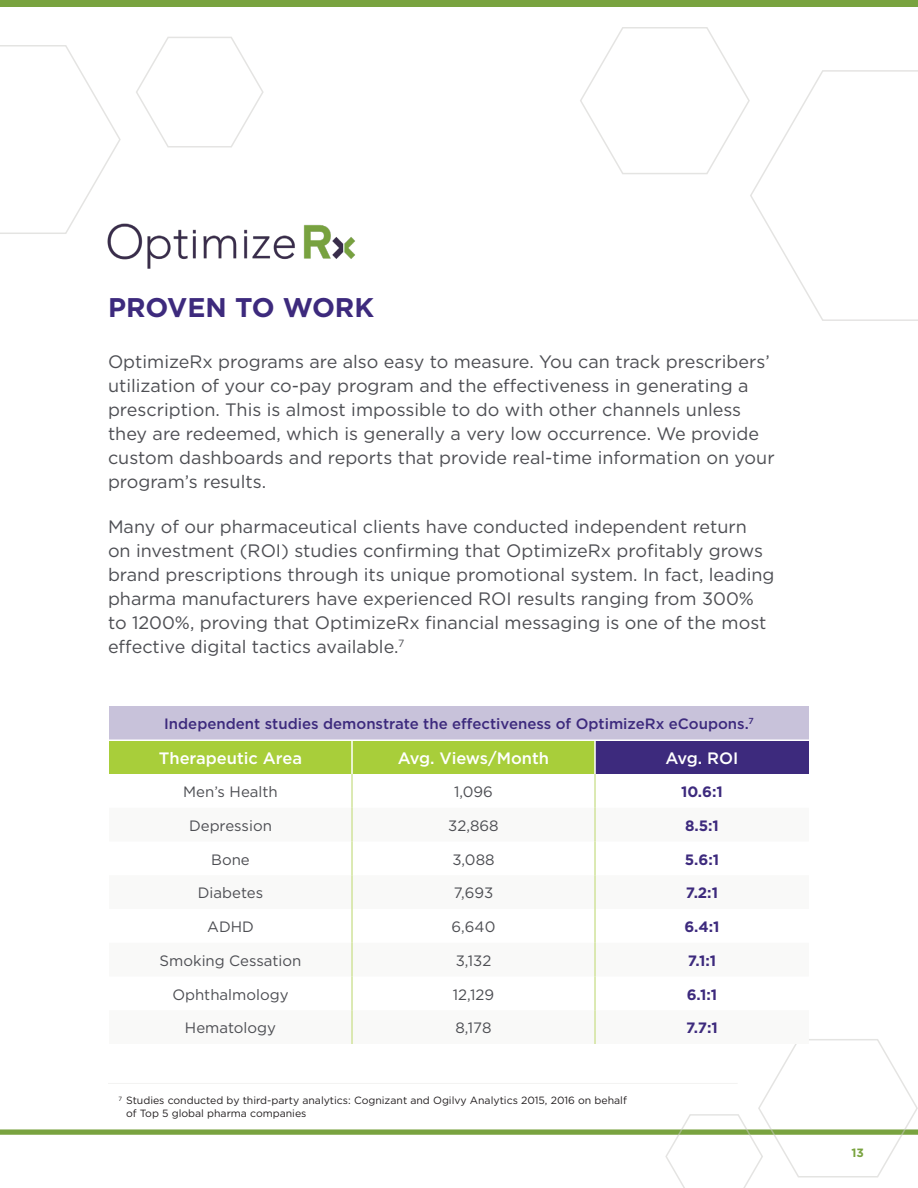
<style>
.page{position:relative;width:918px;height:1188px;background:#fff}
.page>*{position:absolute;margin:0;border:0;box-sizing:border-box;transform-origin:0 0}
.Paragraph_Style_1{font:700 27px "Gotham";color:#3d2a7d}
.body_copy_2{font:18px/24px "Gotham";color:#4d4e53}
.t1{font:500 16.5px "Gotham";color:#fff}
.body_copy_2-2{font:15px "Gotham";color:#4d4e53}
.t2{font:500 15px "Gotham";color:#3d2a7d}
.body_copy_2-3{font:700 15px "Gotham";color:#3d2a7d}
.t3{font:700 12px "Gotham";color:#79a33f}
.footnotes{font:10.5px/12.6px "Gotham";color:#231f20}
</style>
<div class="page">
<div style="left:0;top:0;width:918px;height:7px;background:#79a33f"></div>
<svg style="left:0;top:1039px;width:918px;height:149px"></svg>
<svg style="left:0;top:45px;width:121px;height:189px"></svg>
<svg style="left:580px;top:27px;width:338px;height:294px"></svg>
<svg style="left:136px;top:37px;width:128px;height:111px"></svg>
<div style="left:109px;top:706px;width:700px;height:34px;background:#c8c2da"></div>
<div style="left:109px;top:741px;width:485px;height:33px;background:#a8ce3a"></div>
<div style="left:595px;top:740px;width:214px;height:34px;background:#3d2a7d"></div>
<svg style="left:109px;top:1039px;width:700px;height:5px"></svg>
<hr style="left:351px;top:741px;width:2px;height:33px;background:#fff">
<hr style="left:594px;top:741px;width:2px;height:33px;background:#fff">
<hr style="left:351px;top:774px;width:2px;height:34px;background:#d1e39b">
<hr style="left:594px;top:774px;width:2px;height:34px;background:#d1e39b">
<hr style="left:351px;top:808px;width:2px;height:34px;background:#d1e39b">
<hr style="left:594px;top:808px;width:2px;height:34px;background:#d1e39b">
<hr style="left:351px;top:842px;width:2px;height:33px;background:#d1e39b">
<hr style="left:594px;top:842px;width:2px;height:33px;background:#d1e39b">
<hr style="left:351px;top:875px;width:2px;height:34px;background:#d1e39b">
<hr style="left:594px;top:875px;width:2px;height:34px;background:#d1e39b">
<hr style="left:351px;top:909px;width:2px;height:34px;background:#d1e39b">
<hr style="left:594px;top:909px;width:2px;height:34px;background:#d1e39b">
<hr style="left:351px;top:943px;width:2px;height:33px;background:#d1e39b">
<hr style="left:594px;top:943px;width:2px;height:33px;background:#d1e39b">
<hr style="left:351px;top:976px;width:2px;height:34px;background:#d1e39b">
<hr style="left:594px;top:976px;width:2px;height:34px;background:#d1e39b">
<hr style="left:351px;top:1010px;width:2px;height:34px;background:#d1e39b">
<hr style="left:594px;top:1010px;width:2px;height:34px;background:#d1e39b">
<hr style="left:595px;top:740px;width:214px;height:1px;background:#fff">
<hr style="left:108px;top:1083px;width:630px;height:1px;background:#f3f3f2">
<img style="left:100px;top:216px;width:255px;height:53px">
<p class="Paragraph_Style_1" style="left:108px;top:292px;width:268px">PROVEN TO WORK</p>
<p class="body_copy_2" style="left:108px;top:350px;width:668px">OptimizeRx programs are also easy to measure. You can track prescribers’ utilization of your co-pay program and the effectiveness in generating a prescription. This is almost impossible to do with other channels unless they are redeemed, which is generally a very low occurrence. We provide custom dashboards and reports that provide real-time information on your program’s results.</p>
<p class="body_copy_2" style="left:108px;top:514px;width:668px">Many of our pharmaceutical clients have conducted independent return<br>on investment (ROI) studies confirming that OptimizeRx profitably grows brand prescriptions through its unique promotional system. In fact, leading pharma manufacturers have experienced ROI results ranging from 300% to 1200%, proving that OptimizeRx financial messaging is one of the most effective digital tactics available.<sup>7</sup></p>
<p class="t2" style="left:164px;top:714px;width:591px">Independent studies demonstrate the effectiveness of OptimizeRx eCoupons.<sup>7</sup></p>
<p class="t1" style="left:159px;top:747px;width:145px">Therapeutic Area</p>
<p class="t1" style="left:398px;top:747px;width:153px">Avg. Views/Month</p>
<p class="t1" style="left:666px;top:747px;width:74px">Avg. ROI</p>
<p class="body_copy_2-2" style="left:183px;top:782px;width:96px">Men’s Health</p>
<p class="body_copy_2-2" style="left:454px;top:782px;width:40px">1,096</p>
<p class="body_copy_2-3" style="left:681px;top:783px;width:43px">10.6:1</p>
<p class="body_copy_2-2" style="left:189px;top:816px;width:84px">Depression</p>
<p class="body_copy_2-2" style="left:448px;top:816px;width:52px">32,868</p>
<p class="body_copy_2-3" style="left:685px;top:817px;width:35px">8.5:1</p>
<p class="body_copy_2-2" style="left:211px;top:850px;width:40px">Bone</p>
<p class="body_copy_2-2" style="left:452px;top:850px;width:44px">3,088</p>
<p class="body_copy_2-3" style="left:685px;top:851px;width:36px">5.6:1</p>
<p class="body_copy_2-2" style="left:198px;top:883px;width:67px">Diabetes</p>
<p class="body_copy_2-2" style="left:454px;top:883px;width:41px">7,693</p>
<p class="body_copy_2-3" style="left:686px;top:884px;width:34px">7.2:1</p>
<p class="body_copy_2-2" style="left:207px;top:917px;width:48px">ADHD</p>
<p class="body_copy_2-2" style="left:452px;top:917px;width:45px">6,640</p>
<p class="body_copy_2-3" style="left:684px;top:918px;width:37px">6.4:1</p>
<p class="body_copy_2-2" style="left:160px;top:951px;width:143px">Smoking Cessation</p>
<p class="body_copy_2-2" style="left:456px;top:951px;width:37px">3,132</p>
<p class="body_copy_2-3" style="left:688px;top:952px;width:30px">7.1:1</p>
<p class="body_copy_2-2" style="left:172px;top:985px;width:118px">Ophthalmology</p>
<p class="body_copy_2-2" style="left:453px;top:985px;width:43px">12,129</p>
<p class="body_copy_2-3" style="left:687px;top:986px;width:32px">6.1:1</p>
<p class="body_copy_2-2" style="left:185px;top:1018px;width:93px">Hematology</p>
<p class="body_copy_2-2" style="left:456px;top:1018px;width:37px">8,178</p>
<p class="body_copy_2-3" style="left:686px;top:1019px;width:33px">7.7:1</p>
<p class="footnotes" style="left:126px;top:1094px;width:502px;text-indent:-8px"><sup>7</sup> Studies conducted by third-party analytics: Cognizant and Ogilvy Analytics 2015, 2016 on behalf of Top 5 global pharma companies</p>
<p class="t3" style="left:851px;top:1146px;width:14px">13</p>
</div>
